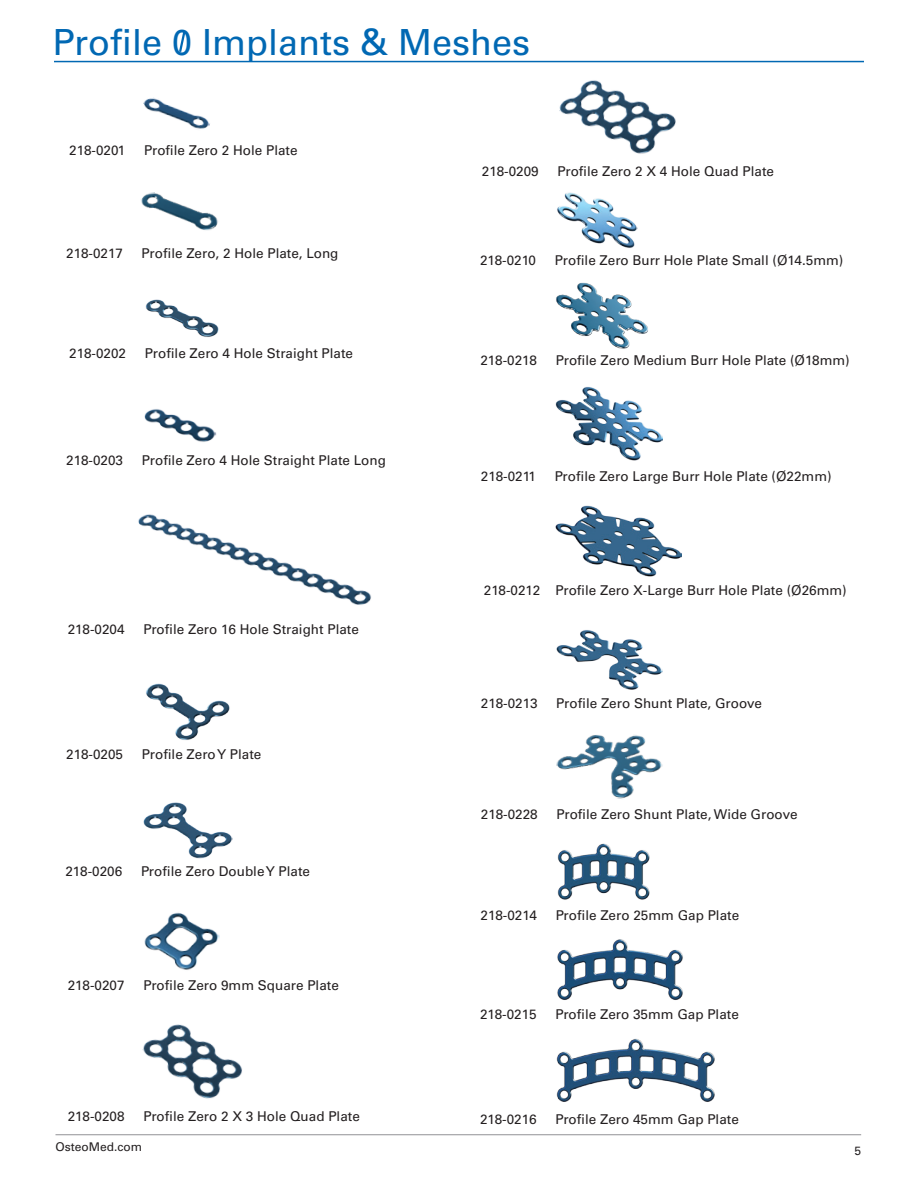
<style>
.page{position:relative;width:918px;height:1188px;background:#fff}
.page>*{position:absolute;margin:0;border:0;box-sizing:border-box;transform-origin:0 0}
.t1{font:36px "Univers LT Std";color:#0168b3}
.t2{font:13.5px "Univers LT Std";color:#231f20}
.t3{font:12px "Univers LT Std";color:#231f20}
</style>
<div class="page">
<hr style="left:56px;top:1134px;width:805px;height:1px;background:#919295">
<img style="left:143px;top:97px;width:67px;height:32px">
<img style="left:146px;top:299px;width:73px;height:38px">
<img style="left:144px;top:409px;width:72px;height:33px">
<img style="left:138px;top:514px;width:233px;height:91px">
<img style="left:146px;top:683px;width:84px;height:57px">
<img style="left:559px;top:80px;width:117px;height:74px">
<img style="left:557px;top:192px;width:80px;height:56px">
<img style="left:555px;top:387px;width:107px;height:74px">
<img style="left:556px;top:506px;width:125px;height:70px">
<img style="left:557px;top:630px;width:105px;height:59px">
<img style="left:143px;top:802px;width:89px;height:56px">
<img style="left:144px;top:912px;width:76px;height:58px">
<img style="left:142px;top:1024px;width:100px;height:75px">
<svg style="left:179px;top:31px;width:7px;height:21px"></svg>
<img style="left:557px;top:843px;width:93px;height:57px">
<img style="left:557px;top:939px;width:126px;height:61px">
<img style="left:556px;top:1038px;width:159px;height:64px">
<hr style="left:54px;top:61px;width:810px;height:1px;background:#0168b3">
<img style="left:141px;top:192px;width:77px;height:39px">
<img style="left:556px;top:282px;width:92px;height:67px">
<img style="left:556px;top:735px;width:107px;height:64px">
<h1 class="t1" style="left:53px;top:20px;width:479px">Profile 0 Implants &amp; Meshes</h1>
<p class="t2" style="left:69px;top:142px;width:58px">218-0201</p>
<p class="t2" style="left:144px;top:142px;width:155px">Profile Zero 2 Hole Plate</p>
<p class="t2" style="left:66px;top:245px;width:58px">218-0217</p>
<p class="t2" style="left:142px;top:245px;width:198px">Profile Zero, 2 Hole Plate, Long</p>
<p class="t2" style="left:69px;top:345px;width:58px">218-0202</p>
<p class="t2" style="left:145px;top:345px;width:210px">Profile Zero 4 Hole Straight Plate</p>
<p class="t2" style="left:66px;top:452px;width:58px">218-0203</p>
<p class="t2" style="left:142px;top:452px;width:246px">Profile Zero 4 Hole Straight Plate Long</p>
<p class="t2" style="left:68px;top:621px;width:58px">218-0204</p>
<p class="t2" style="left:143px;top:621px;width:217px">Profile Zero 16 Hole Straight Plate</p>
<p class="t2" style="left:66px;top:746px;width:58px">218-0205</p>
<p class="t2" style="left:142px;top:746px;width:121px">Profile Zero Y Plate</p>
<p class="t2" style="left:65px;top:863px;width:58px">218-0206</p>
<p class="t2" style="left:141px;top:863px;width:171px">Profile Zero Double Y Plate</p>
<p class="t2" style="left:68px;top:977px;width:58px">218-0207</p>
<p class="t2" style="left:143px;top:977px;width:197px">Profile Zero 9mm Square Plate</p>
<p class="t2" style="left:68px;top:1108px;width:58px">218-0208</p>
<p class="t2" style="left:143px;top:1108px;width:218px">Profile Zero 2 X 3 Hole Quad Plate</p>
<p class="t3" style="left:56px;top:1139px;width:88px">OsteoMed.com</p>
<p class="t2" style="left:482px;top:163px;width:58px">218-0209</p>
<p class="t2" style="left:557px;top:163px;width:218px">Profile Zero 2 X 4 Hole Quad Plate</p>
<p class="t2" style="left:480px;top:252px;width:58px">218-0210</p>
<p class="t2" style="left:555px;top:252px;width:290px">Profile Zero Burr Hole Plate Small (Ø14.5mm)</p>
<p class="t2" style="left:480px;top:353px;width:58px">218-0218</p>
<p class="t2" style="left:556px;top:353px;width:295px">Profile Zero Medium Burr Hole Plate (Ø18mm)</p>
<p class="t2" style="left:481px;top:468px;width:57px">218-0211</p>
<p class="t2" style="left:555px;top:468px;width:278px">Profile Zero Large Burr Hole Plate (Ø22mm)</p>
<p class="t2" style="left:484px;top:582px;width:364px">218-0212 Profile Zero X-Large Burr Hole Plate (Ø26mm)</p>
<p class="t2" style="left:481px;top:695px;width:58px">218-0213</p>
<p class="t2" style="left:556px;top:695px;width:207px">Profile Zero Shunt Plate, Groove</p>
<p class="t2" style="left:481px;top:807px;width:58px">218-0228</p>
<p class="t2" style="left:556px;top:807px;width:243px">Profile Zero Shunt Plate, Wide Groove</p>
<p class="t2" style="left:481px;top:907px;width:58px">218-0214</p>
<p class="t2" style="left:556px;top:907px;width:185px">Profile Zero 25mm Gap Plate</p>
<p class="t2" style="left:480px;top:1007px;width:58px">218-0215</p>
<p class="t2" style="left:555px;top:1007px;width:185px">Profile Zero 35mm Gap Plate</p>
<p class="t2" style="left:480px;top:1111px;width:58px">218-0216</p>
<p class="t2" style="left:555px;top:1111px;width:185px">Profile Zero 45mm Gap Plate</p>
<p class="t3" style="left:855px;top:1144px;width:8px">5</p>
</div>
